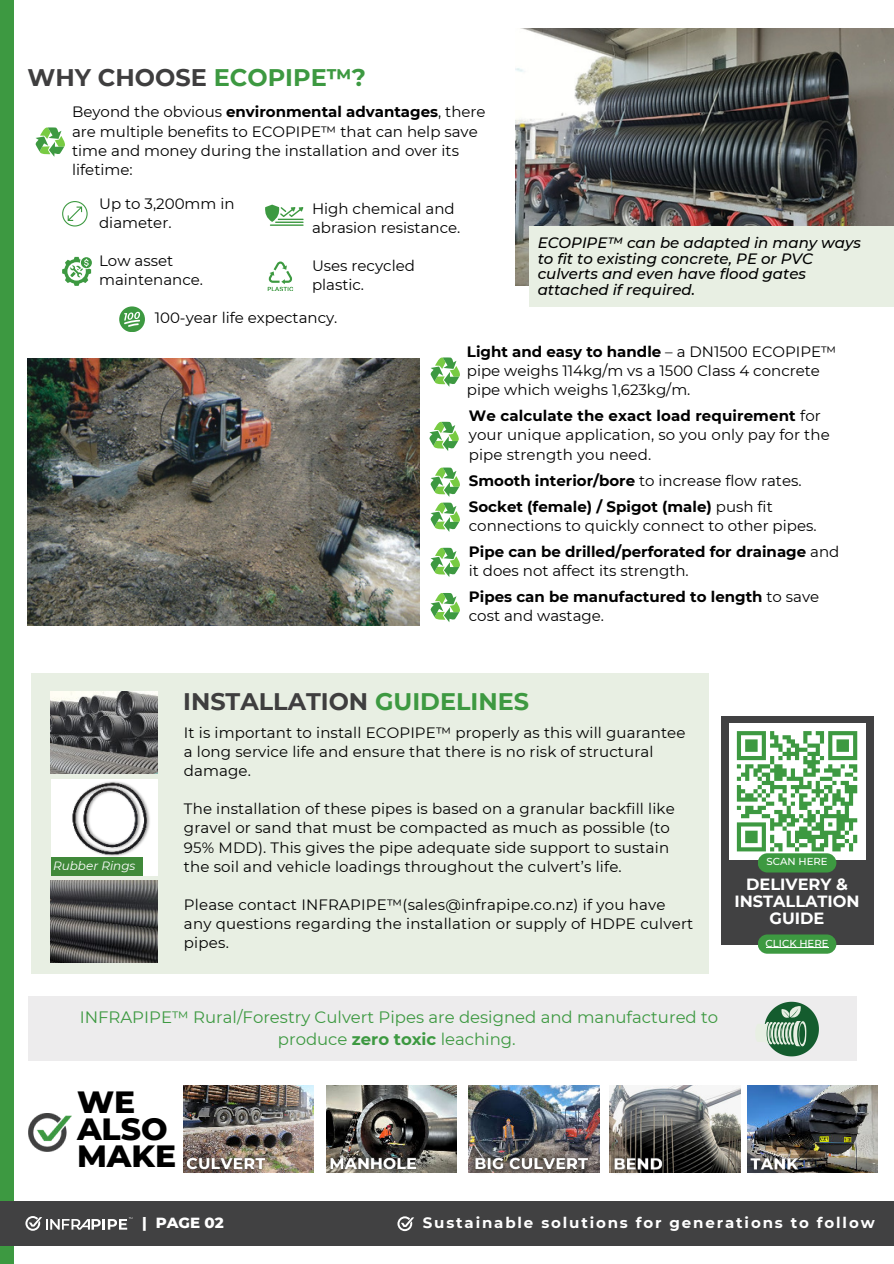
<style>
.page{position:relative;width:894px;height:1264px;background:#fff}
.page>*{position:absolute;margin:0;border:0;box-sizing:border-box;transform-origin:0 0}
.t1{font:800 31.35px/26.8px "Montserrat";color:#000}
.t2{font:700 24px "Montserrat";color:#3f3e3f}
.t3{font:16.5px/21.3px "Montserrat";color:#3d9941;text-align:center}
.t4{font:700 16.2px/16.8px "Montserrat";color:#fff;text-align:center}
.t5{font:15px/19.2px "Montserrat";letter-spacing:.01em;color:#000}
.t6{font:italic 500 15px/15.8px "Montserrat";color:#000}
.t7{font:700 15px/25.5px "Montserrat";color:#000}
.t8{font:700 15px "Montserrat";letter-spacing:.125em;color:#fff}
.t9{font:800 15px "Montserrat";color:#fff}
.t10{font:italic 12px "Montserrat";color:#fff}
.t11{font:500 10.05px "Montserrat";color:#fff}
.s1{color:#3d9941}
.s2{font-weight:700}
.s3{font-weight:400}
</style>
<div class="page">
<div style="left:0;top:0;width:14px;height:1263px;background:#3d9941"></div>
<div style="left:28px;top:996px;width:828px;height:65px;background:#edeced"></div>
<svg style="left:764px;top:1001px;width:54px;height:55px"></svg>
<div style="left:31px;top:673px;width:677px;height:301px;background:#e8efe3"></div>
<img style="left:51px;top:880px;width:106px;height:82px">
<div style="left:51px;top:779px;width:106px;height:96px;background:#fff"></div>
<img style="left:72px;top:781px;width:78px;height:80px">
<img style="left:50px;top:691px;width:107px;height:82px">
<div style="left:720px;top:716px;width:152px;height:146px;background:#414142"></div>
<div style="left:720px;top:845px;width:152px;height:99px;background:#414142"></div>
<div style="left:728px;top:722px;width:137px;height:137px;background:#fff"></div>
<svg style="left:736px;top:731px;width:122px;height:121px"></svg>
<div style="left:757px;top:853px;width:79px;height:19px;background:#3d9941;border-radius:10px"></div>
<div style="left:757px;top:934px;width:79px;height:19px;background:#3d9941;border-radius:10px"></div>
<div style="left:0;top:1201px;width:893px;height:44px;background:#414142"></div>
<svg style="left:25px;top:1216px;width:107px;height:14px"></svg>
<svg style="left:397px;top:1216px;width:17px;height:15px"></svg>
<div style="left:51px;top:857px;width:91px;height:18px;background:#40893a"></div>
<img style="left:28px;top:358px;width:391px;height:268px">
<img style="left:515px;top:29px;width:378px;height:257px">
<svg style="left:35px;top:127px;width:30px;height:30px"></svg>
<svg style="left:62px;top:201px;width:26px;height:25px"></svg>
<hr style="left:275px;top:221px;width:28px;height:2px;background:#3d9941">
<hr style="left:270px;top:224px;width:33px;height:2px;background:#3d9941">
<svg style="left:265px;top:205px;width:38px;height:17px"></svg>
<svg style="left:62px;top:257px;width:29px;height:29px"></svg>
<svg style="left:267px;top:261px;width:26px;height:30px"></svg>
<hr style="left:765px;top:947px;width:63px;height:1px;background:#fff">
<div style="left:119px;top:306px;width:26px;height:26px;background:#3d9941;border-radius:50%"></div>
<svg style="left:124px;top:312px;width:16px;height:14px"></svg>
<svg style="left:430px;top:357px;width:30px;height:30px"></svg>
<svg style="left:429px;top:422px;width:30px;height:29px"></svg>
<svg style="left:430px;top:467px;width:30px;height:65px"></svg>
<svg style="left:430px;top:548px;width:30px;height:29px"></svg>
<svg style="left:430px;top:593px;width:30px;height:29px"></svg>
<div style="left:528px;top:226px;width:365px;height:81px;background:#e8efe3"></div>
<img style="left:183px;top:1085px;width:131px;height:87px">
<img style="left:28px;top:1113px;width:44px;height:38px">
<img style="left:326px;top:1085px;width:130px;height:87px">
<img style="left:468px;top:1085px;width:131px;height:87px">
<img style="left:609px;top:1085px;width:131px;height:87px">
<img style="left:747px;top:1085px;width:130px;height:87px">
<img style="left:183px;top:1149px;width:90px;height:24px">
<img style="left:326px;top:1149px;width:97px;height:24px">
<img style="left:468px;top:1149px;width:127px;height:24px">
<img style="left:609px;top:1149px;width:60px;height:25px">
<img style="left:747px;top:1149px;width:59px;height:24px">
<h2 class="t2" style="left:28px;top:60px;width:340px">WHY CHOOSE <span class="s1">ECOPIPE™?</span></h2>
<p class="t5" style="left:72px;top:102px;width:415px">Beyond the obvious <span class="s2">environmental advantages</span>, there are multiple benefits to ECOPIPE™ that can help save time and money during the installation and over its lifetime:</p>
<p class="t5" style="left:99px;top:193px;width:137px">Up to 3,200mm in diameter.</p>
<p class="t5" style="left:312px;top:198px;width:150px">High chemical and abrasion resistance.</p>
<p class="t5" style="left:99px;top:250px;width:105px">Low asset maintenance.</p>
<p class="t5" style="left:312px;top:255px;width:104px">Uses recycled plastic.</p>
<p class="t5" style="left:155px;top:308px;width:184px">100-year life expectancy.</p>
<p class="t6" style="left:537px;top:234px;width:325px">ECOPIPE™ can be adapted in many ways to fit to existing concrete, PE or PVC culverts and even have flood gates attached if required.</p>
<p class="t5" style="left:467px;top:341px;width:371px"><span class="s2">Light and easy to handle</span> – a DN1500 ECOPIPE™ pipe weighs 114kg/m vs a 1500 Class 4 concrete pipe which weighs 1,623kg/m.</p>
<p class="t5" style="left:468px;top:406px;width:362px"><span class="s2">We calculate the exact load requirement</span> for your unique application, so you only pay for the pipe strength you need.</p>
<p class="t7" style="left:468px;top:467px;width:334px">Smooth interior/bore <span class="s3">to increase flow rates.<br></span>Socket (female) / Spigot (male) <span class="s3">push fit</span></p>
<p class="t5" style="left:468px;top:512px;width:372px;line-height:26.1px">connections to quickly connect to other pipes.<br><span class="s2">Pipe can be drilled/perforated for drainage</span> and</p>
<p class="t5" style="left:468px;top:557px;width:352px;line-height:26.1px">it does not affect its strength.<br><span class="s2">Pipes can be manufactured to length</span> to save</p>
<p class="t5" style="left:468px;top:605px;width:137px">cost and wastage.</p>
<p class="t10" style="left:53px;top:857px;width:84px">Rubber Rings</p>
<h2 class="t2" style="left:183px;top:684px;width:347px">INSTALLATION <span class="s1">GUIDELINES</span></h2>
<p class="t5" style="left:184px;top:722px;width:503px">It is important to install ECOPIPE™ properly as this will guarantee a long service life and ensure that there is no risk of structural damage.</p>
<p class="t5" style="left:184px;top:798px;width:492px">The installation of these pipes is based on a granular backfill like gravel or sand that must be compacted as much as possible (to 95% MDD). This gives the pipe adequate side support to sustain the soil and vehicle loadings throughout the culvert’s life.</p>
<p class="t5" style="left:184px;top:894px;width:511px">Please contact INFRAPIPE™(sales@infrapipe.co.nz) if you have any questions regarding the installation or supply of HDPE culvert pipes.</p>
<p class="t11" style="left:766px;top:854px;width:62px">SCAN HERE</p>
<p class="t4" style="left:734px;top:875px;width:127px">DELIVERY &amp;<br>INSTALLATION<br>GUIDE</p>
<p class="t11" style="left:765px;top:936px;width:64px">CLICK HERE</p>
<p class="t3" style="left:80px;top:1006px;width:639px">INFRAPIPE™ Rural/Forestry Culvert Pipes are designed and manufactured to produce <span class="s2">zero toxic</span> leaching.</p>
<h1 class="t1" style="left:77px;top:1086px;width:101px">WE<br>ALSO<br>MAKE</h1>
<p class="t9" style="left:142px;top:1211px;width:83px">| PAGE 02</p>
<p class="t8" style="left:422px;top:1211px;width:453px">Sustainable solutions for generations to follow</p>
</div>
